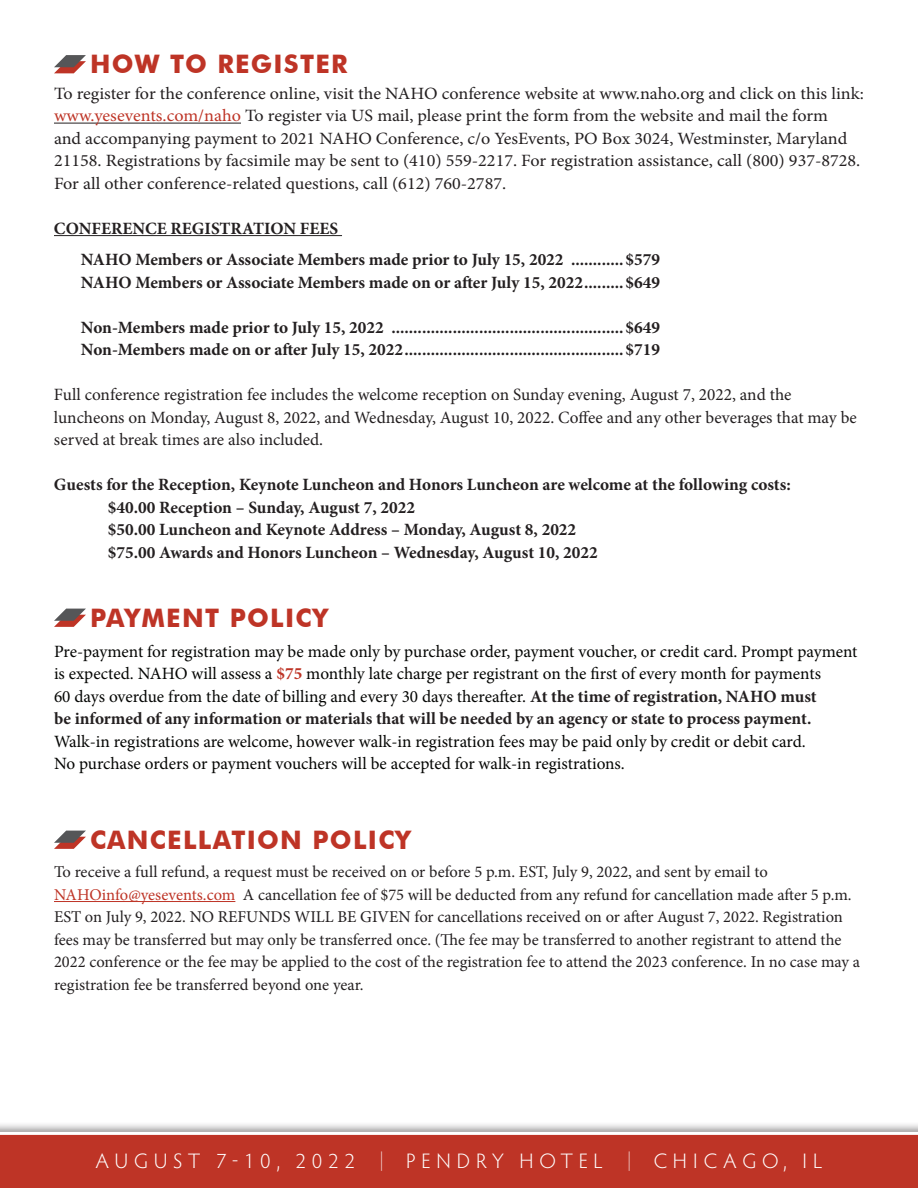
<style>
.page{position:relative;width:918px;height:1188px;background:#fff}
.page>*{position:absolute;margin:0;border:0;box-sizing:border-box;transform-origin:0 0}
.t1{font:700 25.5px "Futura BT";letter-spacing:.05em;color:#be3426}
.t2{font:300 21px "Hypatia Sans Pro";letter-spacing:.275em;color:#fff}
.t3{font:700 17.25px/22.5px "Minion Pro";color:#231f20}
.t4{font:17.25px/22.5px "Minion Pro";letter-spacing:-.005em;color:#040503}
.t5{font:17.25px/22.5px "Minion Pro";color:#231f20;scale:1.05 1}
.t6{font:17.25px/22.5px "Minion Pro";color:#231f20}
.t7{font:16.5px/22.5px "Minion Pro";color:#231f20}
.s1{color:#be3426}
.s2{font-weight:700;color:#be3426}
.s3{font-weight:700;color:#231f20}
</style>
<div class="page">
<div style="left:0;top:1121px;width:918px;height:67px;background:#231f20;opacity:.5"></div>
<div style="left:0;top:1132px;width:918px;height:56px;background:#be3426"></div>
<hr style="left:54px;top:123px;width:187px;height:1px;background:#231f20">
<hr style="left:54px;top:235px;width:288px;height:1px;background:#231f20">
<hr style="left:54px;top:901px;width:181px;height:1px;background:#be3426">
<svg style="left:54px;top:55px;width:32px;height:18px"></svg>
<svg style="left:54px;top:609px;width:32px;height:18px"></svg>
<svg style="left:54px;top:831px;width:32px;height:18px"></svg>
<h1 class="t1" style="left:90px;top:49px;width:259px">HOW TO REGISTER</h1>
<p class="t5" style="left:54px;top:82px;width:773px">To register for the conference online, visit the NAHO conference website at www.naho.org and click on this link: <span class="s1">www.yesevents.com/naho</span> To register via US mail, please print the form from the website and mail the form<br>and accompanying payment to 2021 NAHO Conference, c/o YesEvents, PO Box 3024, Westminster, Maryland 21158. Registrations by facsimile may be sent to (410) 559-2217. For registration assistance, call (800) 937-8728.<br>For all other conference-related questions, call (612) 760-2787.</p>
<p class="t3" style="left:81px;top:212px;width:580px;line-height:31.5px;text-indent:-27px">CONFERENCE REGISTRATION FEES<br>NAHO Members or Associate Members made prior to July 15, 2022 ............$579</p>
<p class="t3" style="left:81px;top:271px;width:580px">NAHO Members or Associate Members made on or after July 15, 2022.........$649</p>
<p class="t3" style="left:81px;top:316px;width:580px">Non-Members made prior to July 15, 2022 .....................................................$649<br>Non-Members made on or after July 15, 2022..................................................$719</p>
<p class="t6" style="left:54px;top:384px;width:804px">Full conference registration fee includes the welcome reception on Sunday evening, August 7, 2022, and the luncheons on Monday, August 8, 2022, and Wednesday, August 10, 2022. Coffee and any other beverages that may be served at break times are also included.</p>
<p class="t3" style="left:108px;top:473px;width:684px;text-indent:-54px">Guests for the Reception, Keynote Luncheon and Honors Luncheon are welcome at the following costs: $40.00 Reception – Sunday, August 7, 2022<br>$50.00 Luncheon and Keynote Address – Monday, August 8, 2022<br>$75.00 Awards and Honors Luncheon – Wednesday, August 10, 2022</p>
<h1 class="t1" style="left:90px;top:602px;width:240px">PAYMENT POLICY</h1>
<p class="t4" style="left:54px;top:640px;width:805px">Pre-payment for registration may be made only by purchase order, payment voucher, or credit card. Prompt payment is expected. NAHO will assess a <span class="s2">$75</span> monthly late charge per registrant on the first of every month for payments<br>60 days overdue from the date of billing and every 30 days thereafter. <span class="s3">At the time of registration, NAHO must<br>be informed of any information or materials that will be needed by an agency or state to process payment.</span></p>
<p class="t4" style="left:54px;top:730px;width:753px">Walk-in registrations are welcome, however walk-in registration fees may be paid only by credit or debit card.<br>No purchase orders or payment vouchers will be accepted for walk-in registrations.</p>
<h1 class="t1" style="left:90px;top:824px;width:322px">CANCELLATION POLICY</h1>
<p class="t7" style="left:54px;top:861px;width:808px">To receive a full refund, a request must be received on or before 5 p.m. EST, July 9, 2022, and sent by email to <span class="s1">NAHOinfo@yesevents.com</span> A cancellation fee of $75 will be deducted from any refund for cancellation made after 5 p.m.<br>EST on July 9, 2022. NO REFUNDS WILL BE GIVEN for cancellations received on or after August 7, 2022. Registration fees may be transferred but may only be transferred once. (The fee may be transferred to another registrant to attend the 2022 conference or the fee may be applied to the cost of the registration fee to attend the 2023 conference. In no case may a registration fee be transferred beyond one year.</p>
<p class="t2" style="left:96px;top:1147px;width:728px">AUGUST 7-10, 2022 | PENDRY HOTEL | CHICAGO, IL</p>
</div>
